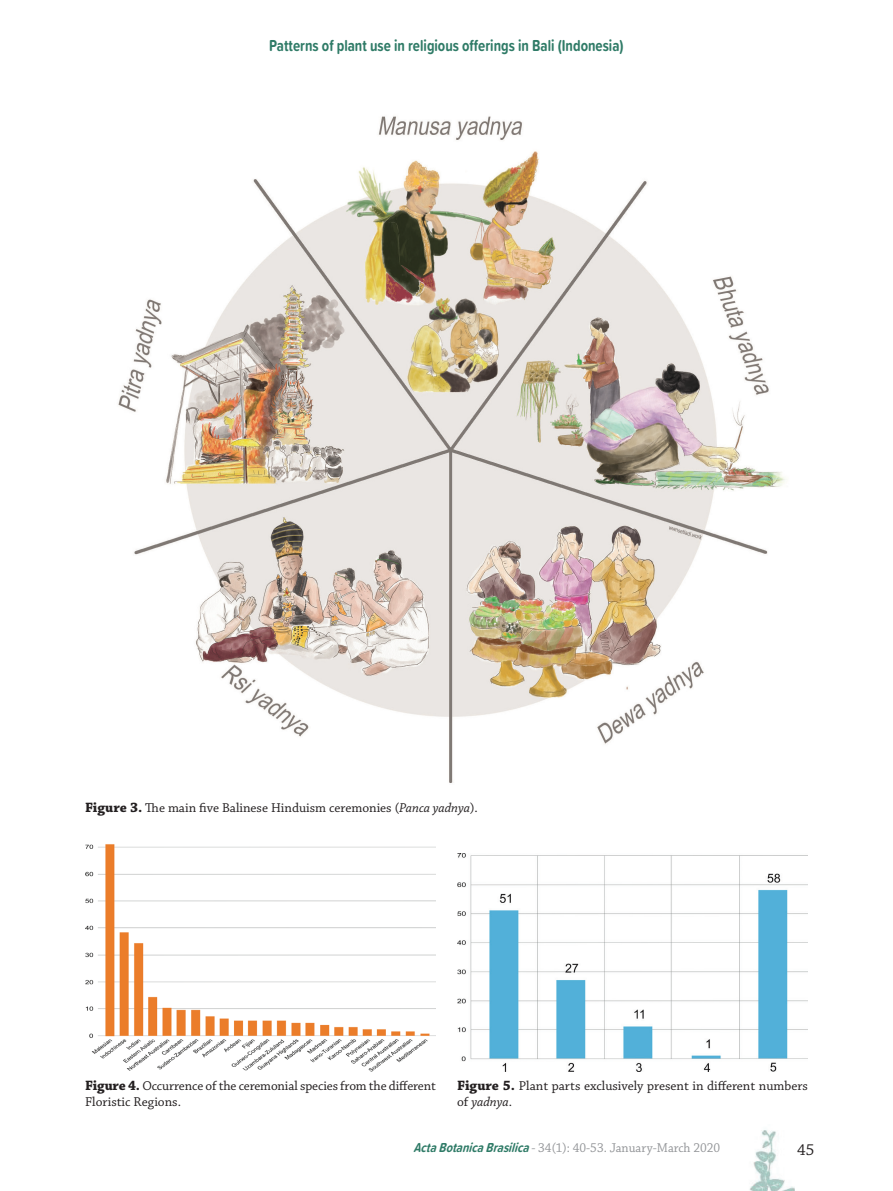
<style>
.page{position:relative;width:893px;height:1191px;background:#fff}
.page>*{position:absolute;margin:0;border:0;box-sizing:border-box;transform-origin:0 0}
.t1{font:700 16.5px "Proxima Soft Cond";color:#2f7b67;scale:.91 1}
.t2{font:16.5px "Chaparral Pro";color:#231f20}
.t3{font:13.5px/16.2px "Chaparral Pro";color:#231f20}
.t4{font:13.5px "Chaparral Pro";color:#939598;scale:.95 1}
.s1{font-weight:700;font-size:14.25px}
.s2{font-style:italic}
.s3{font-family:"Proxima Soft Cond";font-weight:700;font-style:italic;color:#2f7b67}
</style>
<div class="page">
<img style="left:749px;top:1130px;width:45px;height:61px">
<img style="left:457px;top:853px;width:351px;height:218px">
<img style="left:118px;top:116px;width:668px;height:667px">
<img style="left:85px;top:844px;width:351px;height:227px">
<p class="t1" style="left:269px;top:33px;width:391px">Patterns of plant use in religious offerings in Bali (Indonesia)</p>
<p class="t3" style="left:85px;top:800px;width:394px"><span class="s1">Figure 3.</span> The main five Balinese Hinduism ceremonies (<span class="s2">Panca yadnya</span>).</p>
<p class="t3" style="left:85px;top:1077px;width:352px"><span class="s1">Figure 4.</span> Occurrence of the ceremonial species from the different<br>Floristic Regions.</p>
<p class="t3" style="left:457px;top:1077px;width:352px"><span class="s1">Figure 5.</span> Plant parts exclusively present in different numbers of <span class="s2">yadnya</span>.</p>
<p class="t4" style="left:414px;top:1140px;width:324px"><span class="s3">ActaBotanicaBrasilica</span>- 34(1): 40-53. January-March 2020</p>
<p class="t2" style="left:797px;top:1141px;width:19px">45</p>
</div>
